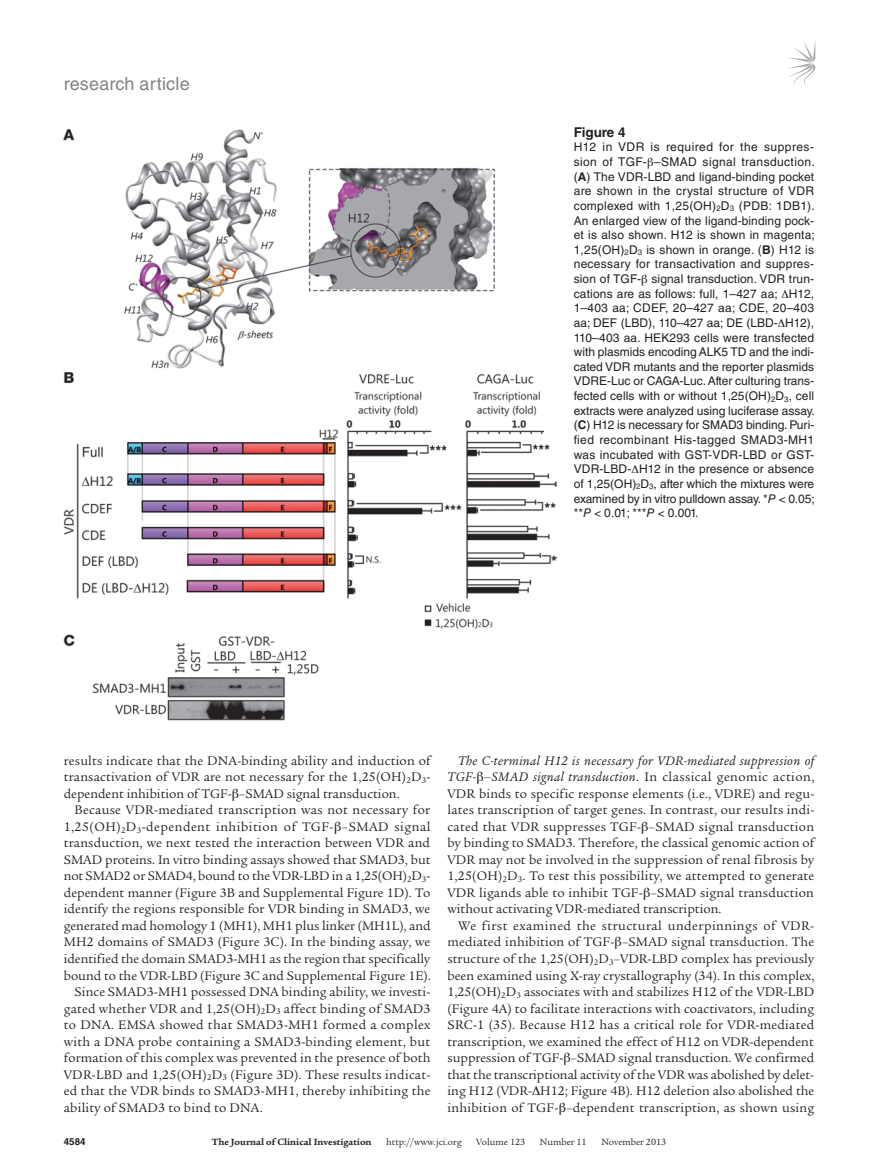
<style>
.page{position:relative;width:878px;height:1175px;background:#fff}
.page>*{position:absolute;margin:0;border:0;box-sizing:border-box;transform-origin:0 0}
.t1{font:18px "Helvetica LT Std";letter-spacing:.01em;color:#808285}
.t2{font:13.5px/16.5px "Legacy Serif Std";letter-spacing:.01em;color:#231f20;text-align:justify}
.t3{font:13.5px "Legacy Serif Std";letter-spacing:.035em;color:#231f20}
.t4{font:700 13.5px "Helvetica LT Std";color:#231f20}
.t5{font:12px/14.7px "Helvetica LT Std";letter-spacing:-.005em;color:#231f20;text-align:justify}
.t6{font:9.75px "Legacy Serif Std";color:#231f20}
.t7{font:700 9.75px "Legacy Serif Std";color:#231f20}
.t8{font:700 9.75px "Helvetica LT Std";color:#231f20}
.s1{font-weight:700}
.s2{font-style:italic}
</style>
<div class="page">
<svg style="left:789px;top:42px;width:26px;height:43px"></svg>
<img style="left:64px;top:129px;width:492px;height:591px">
<h1 class="t1" style="left:64px;top:73px;width:127px">research article</h1>
<p class="t4" style="left:573px;top:124px;width:53px">Figure 4</p>
<p class="t5" style="left:573px;top:140px;width:243px">H12 in VDR is required for the suppres&shy;sion of TGF- –SMAD signal transduction. (<span class="s1">A</span>) The VDR-LBD and ligand-binding pocket are shown in the crystal structure of VDR complexed with 1,25(OH)<sub>2</sub>D<sub>3</sub> (PDB: 1DB1).<br>An enlarged view of the ligand-binding pock&shy;et is also shown. H12 is shown in magenta; 1,25(OH)<sub>2</sub>D<sub>3</sub> is shown in orange. (<span class="s1">B</span>) H12 is necessary for transactivation and suppres&shy;sion of TGF- signal transduction. VDR trun&shy;cations are as follows: full, 1–427 aa; H12, 1–403 aa; CDEF, 20–427 aa; CDE, 20–403 aa; DEF (LBD), 110–427 aa; DE (LBD- H12), 110–403 aa. HEK293 cells were transfected with plasmids encoding ALK5 TD and the indi&shy;cated VDR mutants and the reporter plasmids VDRE-Luc or CAGA-Luc. After culturing trans&shy;fected cells with or without 1,25(OH)<sub>2</sub>D<sub>3</sub>, cell extracts were analyzed using luciferase assay. (<span class="s1">C</span>) H12 is necessary for SMAD3 binding. Puri&shy;fied recombinant His-tagged SMAD3-MH1 was incubated with GST-VDR-LBD or GST-VDR-LBD- H12 in the presence or absence of 1,25(OH)<sub>2</sub>D<sub>3</sub>, after which the mixtures were examined by in vitro pulldown assay. *<span class="s2">P</span> &lt; 0.05; **<span class="s2">P</span> &lt; 0.01; ***<span class="s2">P</span> &lt; 0.001.</p>
<p class="t2" style="left:64px;top:752px;width:368px">results indicate that the DNA-binding ability and induction of transactivation of VDR are not necessary for the 1,25(OH)<sub>2</sub>D<sub>3</sub>- dependent inhibition of TGF- –SMAD signal transduction.</p>
<p class="t2" style="left:74px;top:802px;width:357px">Because VDR-mediated transcription was not necessary for</p>
<p class="t3" style="left:64px;top:819px;width:368px">1,25(OH)<sub>2</sub>D<sub>3</sub>-dependent inhibition of TGF- –SMAD signal</p>
<p class="t2" style="left:64px;top:835px;width:368px">transduction, we next tested the interaction between VDR and</p>
<p class="t2" style="left:64px;top:851px;width:368px">SMAD proteins. In vitro binding assays showed that SMAD3, but</p>
<p class="t2" style="left:64px;top:868px;width:368px">not SMAD2 or SMAD4, bound to the VDR-LBD in a 1,25(OH)<sub>2</sub>D<sub>3</sub>-</p>
<p class="t2" style="left:64px;top:884px;width:368px">dependent manner (Figure 3B and Supplemental Figure 1D). To</p>
<p class="t2" style="left:64px;top:901px;width:368px">identify the regions responsible for VDR binding in SMAD3, we</p>
<p class="t2" style="left:64px;top:917px;width:368px">generated mad homology 1 (MH1), MH1 plus linker (MH1L), and</p>
<p class="t2" style="left:64px;top:934px;width:368px">MH2 domains of SMAD3 (Figure 3C). In the binding assay, we</p>
<p class="t2" style="left:64px;top:950px;width:368px">identified the domain SMAD3-MH1 as the region that specifically</p>
<p class="t2" style="left:64px;top:967px;width:368px">bound to the VDR-LBD (Figure 3C and Supplemental Figure 1E).</p>
<p class="t2" style="left:74px;top:983px;width:357px">Since SMAD3-MH1 possessed DNA binding ability, we investi-</p>
<p class="t2" style="left:64px;top:1000px;width:368px">gated whether VDR and 1,25(OH)<sub>2</sub>D<sub>3</sub> affect binding of SMAD3</p>
<p class="t2" style="left:64px;top:1016px;width:368px">to DNA. EMSA showed that SMAD3-MH1 formed a complex</p>
<p class="t2" style="left:64px;top:1033px;width:368px">with a DNA probe containing a SMAD3-binding element, but</p>
<p class="t2" style="left:64px;top:1049px;width:368px">formation of this complex was prevented in the presence of both</p>
<p class="t2" style="left:64px;top:1066px;width:368px">VDR-LBD and 1,25(OH)<sub>2</sub>D<sub>3</sub> (Figure 3D). These results indicat-</p>
<p class="t2" style="left:64px;top:1082px;width:368px">ed that the VDR binds to SMAD3-MH1, thereby inhibiting the</p>
<p class="t2" style="left:64px;top:1099px;width:200px">ability of SMAD3 to bind to DNA.</p>
<p class="t2" style="left:447px;top:752px;width:368px;text-indent:11px"><span class="s2">The C-terminal H12 is necessary for VDR-mediated suppression of TGF- –SMAD signal transduction</span>. In classical genomic action, VDR binds to specific response elements (i.e., VDRE) and regu&shy;lates transcription of target genes. In contrast, our results indi&shy;cated that VDR suppresses TGF- –SMAD signal transduction by binding to SMAD3. Therefore, the classical genomic action of VDR may not be involved in the suppression of renal fibrosis by 1,25(OH)<sub>2</sub>D<sub>3</sub>. To test this possibility, we attempted to generate VDR ligands able to inhibit TGF- –SMAD signal transduction without activating VDR-mediated transcription.</p>
<p class="t2" style="left:447px;top:917px;width:368px;text-indent:11px">We first examined the structural underpinnings of VDR&shy;mediated inhibition of TGF- –SMAD signal transduction. The structure of the 1,25(OH)<sub>2</sub>D<sub>3</sub>–VDR-LBD complex has previously been examined using X-ray crystallography (34). In this complex, 1,25(OH)<sub>2</sub>D<sub>3</sub> associates with and stabilizes H12 of the VDR-LBD (Figure 4A) to facilitate interactions with coactivators, including SRC-1 (35). Because H12 has a critical role for VDR-mediated transcription, we examined the effect of H12 on VDR-dependent suppression of TGF- –SMAD signal transduction. We confirmed that the transcriptional activity of the VDR was abolished by delet&shy;ing H12 (VDR- H12; Figure 4B). H12 deletion also abolished the inhibition of TGF- –dependent transcription, as shown using</p>
<p class="t8" style="left:64px;top:1135px;width:23px">4584</p>
<p class="t7" style="left:212px;top:1135px;width:161px">The Journal of Clinical Investigation</p>
<p class="t6" style="left:386px;top:1136px;width:77px">http://www.jci.org</p>
<p class="t6" style="left:476px;top:1136px;width:50px">Volume 123</p>
<p class="t6" style="left:540px;top:1136px;width:48px">Number 11</p>
<p class="t6" style="left:601px;top:1136px;width:66px">November 2013</p>
</div>
